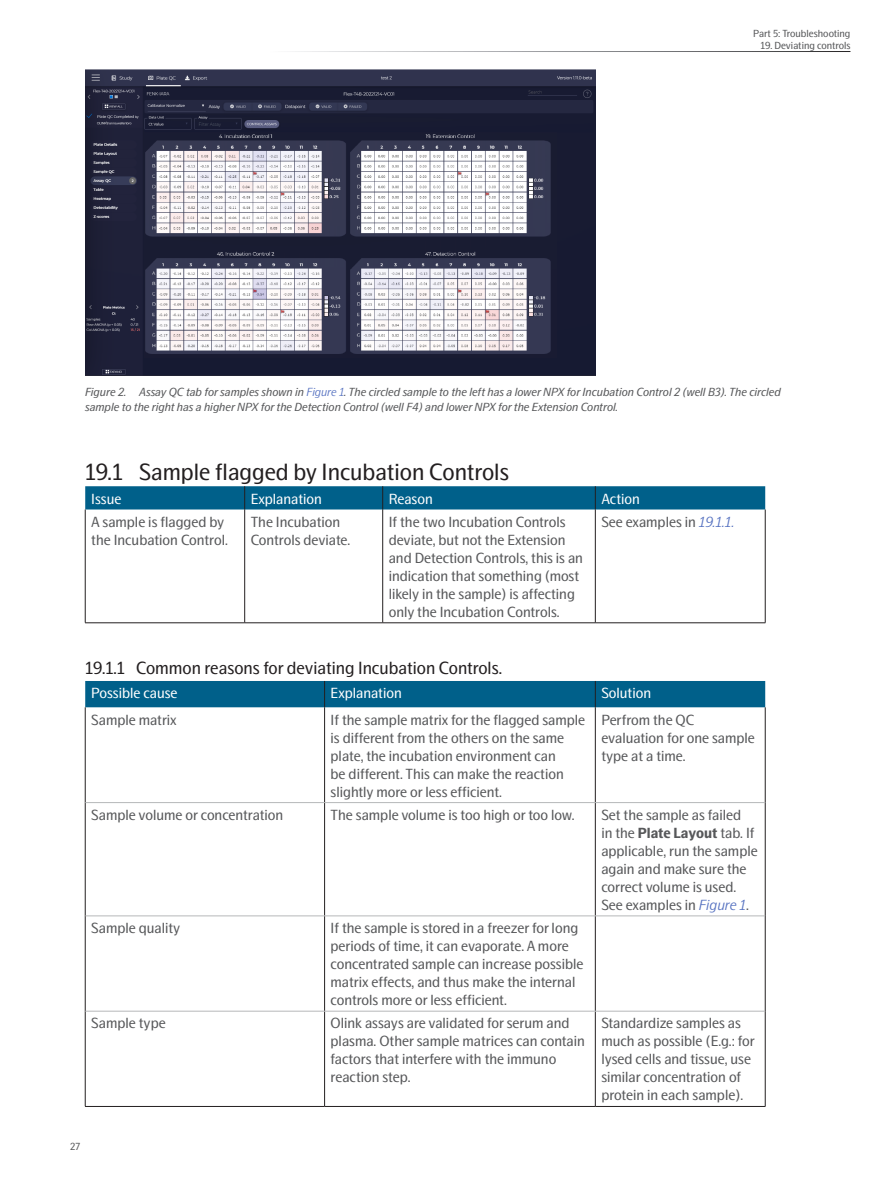
<style>
.page{position:relative;width:893px;height:1191px;background:#fff}
.page>*{position:absolute;margin:0;border:0;box-sizing:border-box;transform-origin:0 0}
.t1{font:24px "Swedish Gothic";color:#231f20}
.t2{font:18px "Swedish Gothic";color:#231f20}
.Table{font:15px/18px "Swedish Gothic";color:#57585a}
.Table_head_white{font:15px "Swedish Gothic";color:#fff}
.t3{font:italic 12px/15px "Swedish Gothic";color:#57585a}
.Pagina{font:10.5px "Swedish Gothic";color:#57585a}
.s1{font-weight:300;color:#5571c0}
.s2{font-weight:300;font-style:italic;color:#5571c0}
.s3{font-weight:700}
</style>
<div class="page">
<img style="left:85px;top:69px;width:510px;height:307px">
<img style="left:144px;top:132px;width:413px;height:225px">
<div style="left:85px;top:486px;width:680px;height:23px;background:#00608a"></div>
<hr style="left:85px;top:509px;width:1px;height:113px;background:#231f20">
<hr style="left:244px;top:509px;width:1px;height:113px;background:#231f20">
<hr style="left:382px;top:509px;width:1px;height:113px;background:#231f20">
<hr style="left:595px;top:509px;width:1px;height:113px;background:#231f20">
<hr style="left:765px;top:509px;width:1px;height:113px;background:#231f20">
<hr style="left:85px;top:622px;width:160px;height:1px;background:#231f20">
<hr style="left:245px;top:622px;width:138px;height:1px;background:#231f20">
<hr style="left:383px;top:622px;width:212px;height:1px;background:#231f20">
<hr style="left:595px;top:622px;width:170px;height:1px;background:#231f20">
<div style="left:85px;top:681px;width:680px;height:26px;background:#00608a"></div>
<hr style="left:85px;top:707px;width:1px;height:95px;background:#231f20">
<hr style="left:324px;top:707px;width:1px;height:95px;background:#231f20">
<hr style="left:595px;top:707px;width:1px;height:95px;background:#231f20">
<hr style="left:765px;top:707px;width:1px;height:95px;background:#231f20">
<hr style="left:85px;top:802px;width:1px;height:114px;background:#231f20">
<hr style="left:324px;top:802px;width:1px;height:113px;background:#231f20">
<hr style="left:595px;top:802px;width:1px;height:113px;background:#231f20">
<hr style="left:765px;top:802px;width:1px;height:114px;background:#231f20">
<hr style="left:85px;top:916px;width:1px;height:95px;background:#231f20">
<hr style="left:324px;top:916px;width:1px;height:95px;background:#231f20">
<hr style="left:595px;top:916px;width:1px;height:95px;background:#231f20">
<hr style="left:765px;top:916px;width:1px;height:95px;background:#231f20">
<hr style="left:85px;top:1011px;width:1px;height:95px;background:#231f20">
<hr style="left:324px;top:1011px;width:1px;height:95px;background:#231f20">
<hr style="left:595px;top:1011px;width:1px;height:95px;background:#231f20">
<hr style="left:765px;top:1011px;width:1px;height:95px;background:#231f20">
<hr style="left:85px;top:1106px;width:240px;height:1px;background:#231f20">
<hr style="left:325px;top:1106px;width:270px;height:1px;background:#231f20">
<hr style="left:595px;top:1106px;width:170px;height:1px;background:#231f20">
<hr style="left:85px;top:802px;width:240px;height:1px;background:#b6b8b9">
<hr style="left:325px;top:802px;width:270px;height:1px;background:#b6b8b9">
<hr style="left:595px;top:802px;width:170px;height:1px;background:#b6b8b9">
<hr style="left:85px;top:915px;width:240px;height:1px;background:#b6b8b9">
<hr style="left:325px;top:915px;width:270px;height:1px;background:#b6b8b9">
<hr style="left:595px;top:915px;width:170px;height:1px;background:#b6b8b9">
<hr style="left:85px;top:1011px;width:240px;height:1px;background:#b6b8b9">
<hr style="left:325px;top:1011px;width:270px;height:1px;background:#b6b8b9">
<hr style="left:595px;top:1011px;width:170px;height:1px;background:#b6b8b9">
<p class="Pagina" style="left:753px;top:27px;width:99px">Part 5: Troubleshooting</p>
<p class="Pagina" style="left:760px;top:40px;width:91px">19. Deviating controls</p>
<p class="t3" style="left:85px;top:384px;width:697px">Figure 2. Assay QC tab for samples shown in <span class="s1">Figure 1</span>. The circled sample to the left has a lower NPX for Incubation Control 2 (well B3). The circled sample to the right has a higher NPX for the Detection Control (well F4) and lower NPX for the Extension Control.</p>
<p class="t1" style="left:85px;top:458px;width:425px">19.1 Sample flagged by Incubation Controls</p>
<p class="Table_head_white" style="left:91px;top:490px;width:32px">Issue</p>
<p class="Table_head_white" style="left:251px;top:490px;width:73px">Explanation</p>
<p class="Table_head_white" style="left:389px;top:490px;width:46px">Reason</p>
<p class="Table_head_white" style="left:601px;top:490px;width:40px">Action</p>
<p class="Table" style="left:91px;top:512px;width:138px">A sample is flagged by the Incubation Control.</p>
<p class="Table" style="left:251px;top:512px;width:101px">The Incubation<br>Controls deviate.</p>
<p class="Table" style="left:389px;top:512px;width:196px">If the two Incubation Controls deviate, but not the Extension and Detection Controls, this is an indication that something (most likely in the sample) is affecting only the Incubation Controls.</p>
<p class="Table" style="left:601px;top:512px;width:135px">See examples in <span class="s2">19.1.1.</span></p>
<p class="t2" style="left:85px;top:658px;width:418px">19.1.1 Common reasons for deviating Incubation Controls.</p>
<p class="Table_head_white" style="left:91px;top:684px;width:88px">Possible cause</p>
<p class="Table_head_white" style="left:331px;top:684px;width:73px">Explanation</p>
<p class="Table_head_white" style="left:601px;top:684px;width:51px">Solution</p>
<p class="Table" style="left:91px;top:710px;width:87px">Sample matrix</p>
<p class="Table" style="left:331px;top:710px;width:256px">If the sample matrix for the flagged sample is different from the others on the same plate, the incubation environment can<br>be different. This can make the reaction slightly more or less efficient.</p>
<p class="Table" style="left:601px;top:710px;width:155px">Perfrom the QC evaluation for one sample type at a time.</p>
<p class="Table" style="left:91px;top:805px;width:194px">Sample volume or concentration</p>
<p class="Table" style="left:331px;top:805px;width:245px">The sample volume is too high or too low.</p>
<p class="Table" style="left:601px;top:805px;width:158px">Set the sample as failed<br>in the <span class="s3">Plate Layout</span> tab. If applicable, run the sample again and make sure the correct volume is used.<br>See examples in <span class="s2">Figure 1</span>.</p>
<p class="Table" style="left:91px;top:918px;width:91px">Sample quality</p>
<p class="Table" style="left:331px;top:918px;width:254px">If the sample is stored in a freezer for long periods of time, it can evaporate. A more concentrated sample can increase possible matrix effects, and thus make the internal controls more or less efficient.</p>
<p class="Table" style="left:91px;top:1014px;width:76px">Sample type</p>
<p class="Table" style="left:331px;top:1014px;width:256px">Olink assays are validated for serum and plasma. Other sample matrices can contain factors that interfere with the immuno reaction step.</p>
<p class="Table" style="left:601px;top:1014px;width:155px">Standardize samples as much as possible (E.g.: for lysed cells and tissue, use similar concentration of protein in each sample).</p>
<p class="Pagina" style="left:70px;top:1140px;width:11px">27</p>
</div>
